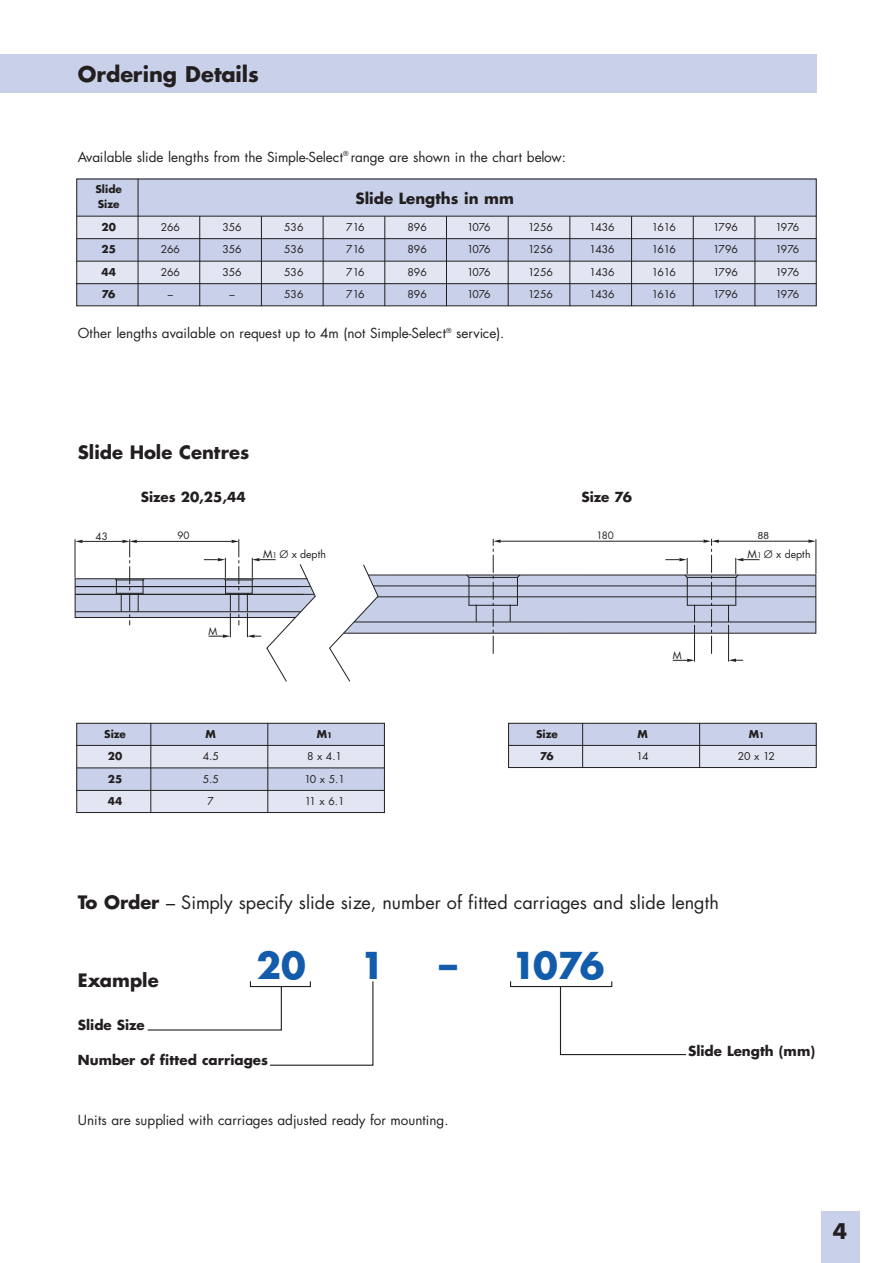
<style>
.page{position:relative;width:893px;height:1263px;background:#fff}
.page>*{position:absolute;margin:0;border:0;box-sizing:border-box;transform-origin:0 0}
.t1{font:700 36px "Futura";letter-spacing:-.035em;color:#135cab}
.t2{font:700 21px "Futura";color:#231f20}
.t3{font:18px "Futura";color:#231f20}
.t4{font:700 18px "Futura";color:#231f20}
.t5{font:700 15px "Futura";color:#231f20}
.t6{font:13.5px "Futura";color:#231f20}
.t7{font:700 13.5px "Futura";color:#231f20}
.t8{font:10.5px "Futura";color:#231f20}
.t9{font:700 10.5px/15px "Futura";color:#231f20}
.t10{font:9.9px "Futura";color:#231f20}
.t11{font:9.9px "Arial";color:#231f20}
.s1{font-size:7.5px}
.s2{font-weight:300;font-size:16.5px}
.s3{font-weight:700}
</style>
<div class="page">
<div style="left:0;top:54px;width:816px;height:38px;background:#c9d0e9"></div>
<div style="left:820px;top:1212px;width:39px;height:51px;background:#c9d0e9"></div>
<div style="left:76px;top:179px;width:740px;height:37px;background:#c9d0e9"></div>
<div style="left:76px;top:216px;width:740px;height:23px;background:#e2e6f3"></div>
<div style="left:76px;top:239px;width:740px;height:22px;background:#c9d0e9"></div>
<div style="left:76px;top:261px;width:740px;height:23px;background:#e2e6f3"></div>
<div style="left:76px;top:284px;width:740px;height:22px;background:#c9d0e9"></div>
<hr style="left:76px;top:216px;width:740px;height:1px;background:#231f20">
<hr style="left:76px;top:238px;width:740px;height:1px;background:#231f20">
<hr style="left:76px;top:261px;width:740px;height:1px;background:#231f20">
<hr style="left:76px;top:283px;width:740px;height:1px;background:#231f20">
<hr style="left:138px;top:179px;width:1px;height:127px;background:#231f20">
<hr style="left:199px;top:216px;width:1px;height:90px;background:#231f20">
<hr style="left:261px;top:216px;width:1px;height:90px;background:#231f20">
<hr style="left:323px;top:216px;width:1px;height:90px;background:#231f20">
<hr style="left:384px;top:216px;width:1px;height:90px;background:#231f20">
<hr style="left:446px;top:216px;width:1px;height:90px;background:#231f20">
<hr style="left:508px;top:216px;width:1px;height:90px;background:#231f20">
<hr style="left:569px;top:216px;width:1px;height:90px;background:#231f20">
<hr style="left:631px;top:216px;width:1px;height:90px;background:#231f20">
<hr style="left:692px;top:216px;width:1px;height:90px;background:#231f20">
<hr style="left:754px;top:216px;width:1px;height:90px;background:#231f20">
<div style="left:76px;top:723px;width:309px;height:22px;background:#c9d0e9"></div>
<div style="left:76px;top:745px;width:309px;height:23px;background:#e2e6f3"></div>
<div style="left:76px;top:768px;width:309px;height:22px;background:#c9d0e9"></div>
<div style="left:76px;top:790px;width:309px;height:23px;background:#e2e6f3"></div>
<hr style="left:76px;top:745px;width:309px;height:1px;background:#231f20">
<hr style="left:76px;top:768px;width:309px;height:1px;background:#231f20">
<hr style="left:76px;top:790px;width:309px;height:1px;background:#231f20">
<hr style="left:150px;top:723px;width:1px;height:90px;background:#231f20">
<hr style="left:267px;top:723px;width:1px;height:90px;background:#231f20">
<div style="left:76px;top:723px;width:309px;height:90px;border:1px solid #231f20"></div>
<div style="left:508px;top:723px;width:308px;height:22px;background:#c9d0e9"></div>
<div style="left:508px;top:745px;width:308px;height:23px;background:#e2e6f3"></div>
<hr style="left:508px;top:745px;width:308px;height:1px;background:#231f20">
<hr style="left:582px;top:723px;width:1px;height:45px;background:#231f20">
<hr style="left:699px;top:723px;width:1px;height:45px;background:#231f20">
<div style="left:508px;top:723px;width:308px;height:45px;border:1px solid #231f20"></div>
<hr style="left:815px;top:539px;width:1px;height:35px;background:#231f20">
<hr style="left:815px;top:575px;width:1px;height:58px;background:#231f20">
<svg style="left:75px;top:539px;width:740px;height:143px"></svg>
<svg style="left:147px;top:981px;width:539px;height:85px"></svg>
<h2 class="t2" style="left:78px;top:65px;width:183px">Ordering Details</h2>
<p class="t6" style="left:78px;top:150px;width:489px">Available slide lengths from the Simple-Select<sup>®</sup> range are shown in the chart below:</p>
<p class="t9" style="left:95px;top:183px;width:28px">Slide<br>Size</p>
<h3 class="t5" style="left:355px;top:191px;width:160px">Slide Lengths in mm</h3>
<p class="t9" style="left:101px;top:220px;width:16px">20</p>
<p class="t8" style="left:161px;top:222px;width:21px">266</p>
<p class="t8" style="left:222px;top:222px;width:21px">356</p>
<p class="t8" style="left:284px;top:222px;width:21px">536</p>
<p class="t8" style="left:346px;top:222px;width:20px">716</p>
<p class="t8" style="left:407px;top:222px;width:21px">896</p>
<p class="t8" style="left:467px;top:222px;width:25px">1076</p>
<p class="t8" style="left:528px;top:222px;width:26px">1256</p>
<p class="t8" style="left:589px;top:222px;width:27px">1436</p>
<p class="t8" style="left:652px;top:222px;width:25px">1616</p>
<p class="t8" style="left:713px;top:222px;width:26px">1796</p>
<p class="t8" style="left:775px;top:222px;width:25px">1976</p>
<p class="t9" style="left:101px;top:243px;width:16px">25</p>
<p class="t8" style="left:161px;top:245px;width:21px">266</p>
<p class="t8" style="left:222px;top:245px;width:21px">356</p>
<p class="t8" style="left:284px;top:245px;width:21px">536</p>
<p class="t8" style="left:346px;top:245px;width:20px">716</p>
<p class="t8" style="left:407px;top:245px;width:21px">896</p>
<p class="t8" style="left:467px;top:245px;width:25px">1076</p>
<p class="t8" style="left:528px;top:245px;width:26px">1256</p>
<p class="t8" style="left:589px;top:245px;width:27px">1436</p>
<p class="t8" style="left:652px;top:245px;width:25px">1616</p>
<p class="t8" style="left:713px;top:245px;width:26px">1796</p>
<p class="t8" style="left:775px;top:245px;width:25px">1976</p>
<p class="t9" style="left:101px;top:265px;width:16px">44</p>
<p class="t8" style="left:161px;top:267px;width:21px">266</p>
<p class="t8" style="left:222px;top:267px;width:21px">356</p>
<p class="t8" style="left:284px;top:267px;width:21px">536</p>
<p class="t8" style="left:346px;top:267px;width:20px">716</p>
<p class="t8" style="left:407px;top:267px;width:21px">896</p>
<p class="t8" style="left:467px;top:267px;width:25px">1076</p>
<p class="t8" style="left:528px;top:267px;width:26px">1256</p>
<p class="t8" style="left:589px;top:267px;width:27px">1436</p>
<p class="t8" style="left:652px;top:267px;width:25px">1616</p>
<p class="t8" style="left:713px;top:267px;width:26px">1796</p>
<p class="t8" style="left:775px;top:267px;width:25px">1976</p>
<p class="t9" style="left:102px;top:288px;width:15px">76</p>
<p class="t8" style="left:168px;top:290px;width:7px">–</p>
<p class="t8" style="left:229px;top:290px;width:7px">–</p>
<p class="t8" style="left:284px;top:290px;width:21px">536</p>
<p class="t8" style="left:346px;top:290px;width:20px">716</p>
<p class="t8" style="left:407px;top:290px;width:21px">896</p>
<p class="t8" style="left:467px;top:290px;width:25px">1076</p>
<p class="t8" style="left:528px;top:290px;width:26px">1256</p>
<p class="t8" style="left:589px;top:290px;width:27px">1436</p>
<p class="t8" style="left:652px;top:290px;width:25px">1616</p>
<p class="t8" style="left:713px;top:290px;width:26px">1796</p>
<p class="t8" style="left:775px;top:290px;width:25px">1976</p>
<p class="t6" style="left:78px;top:327px;width:428px">Other lengths available on request up to 4m (not Simple-Select<sup>®</sup> service).</p>
<h3 class="t4" style="left:78px;top:444px;width:173px">Slide Hole Centres</h3>
<p class="t7" style="left:141px;top:491px;width:106px">Sizes 20,25,44</p>
<p class="t7" style="left:581px;top:491px;width:52px">Size 76</p>
<p class="t10" style="left:96px;top:531px;width:14px">43</p>
<p class="t10" style="left:177px;top:531px;width:14px">90</p>
<p class="t10" style="left:596px;top:531px;width:19px">180</p>
<p class="t11" style="left:758px;top:532px;width:13px">88</p>
<p class="t8" style="left:263px;top:549px;width:64px">M<span class="s1">1</span> <span class="s2">ø</span> x depth</p>
<p class="t8" style="left:747px;top:549px;width:64px">M<span class="s1">1</span> <span class="s2">ø</span> x depth</p>
<p class="t10" style="left:208px;top:627px;width:10px">M</p>
<p class="t9" style="left:104px;top:727px;width:23px">Size</p>
<p class="t9" style="left:206px;top:727px;width:12px">M</p>
<p class="t9" style="left:317px;top:727px;width:17px">M<span class="s1">1</span></p>
<p class="t9" style="left:108px;top:750px;width:16px">20</p>
<p class="t8" style="left:203px;top:752px;width:18px">4.5</p>
<p class="t8" style="left:307px;top:752px;width:36px">8 x 4.1</p>
<p class="t9" style="left:108px;top:772px;width:16px">25</p>
<p class="t8" style="left:203px;top:774px;width:18px">5.5</p>
<p class="t8" style="left:304px;top:774px;width:42px">10 x 5.1</p>
<p class="t9" style="left:108px;top:795px;width:16px">44</p>
<p class="t8" style="left:207px;top:797px;width:8px">7</p>
<p class="t8" style="left:305px;top:797px;width:41px">11 x 6.1</p>
<p class="t10" style="left:672px;top:651px;width:10px">M</p>
<p class="t9" style="left:536px;top:727px;width:23px">Size</p>
<p class="t9" style="left:637px;top:727px;width:12px">M</p>
<p class="t9" style="left:748px;top:727px;width:17px">M<span class="s1">1</span></p>
<p class="t9" style="left:540px;top:750px;width:15px">76</p>
<p class="t8" style="left:636px;top:752px;width:14px">14</p>
<p class="t8" style="left:737px;top:752px;width:39px">20 x 12</p>
<h3 class="t3" style="left:78px;top:894px;width:642px"><span class="s3">To Order</span> – Simply specify slide size, number of fitted carriages and slide length</h3>
<h1 class="t1" style="left:256px;top:949px;width:51px">20</h1>
<h1 class="t1" style="left:360px;top:949px;width:26px">1</h1>
<h1 class="t1" style="left:439px;top:949px;width:167px">– 1076</h1>
<h3 class="t4" style="left:78px;top:972px;width:82px">Example</h3>
<p class="t7" style="left:78px;top:1019px;width:68px">Slide Size</p>
<p class="t7" style="left:78px;top:1054px;width:192px">Number of fitted carriages</p>
<p class="t6" style="left:78px;top:1114px;width:372px">Units are supplied with carriages adjusted ready for mounting.</p>
<p class="t7" style="left:688px;top:1044px;width:129px">Slide Length (mm)</p>
<h2 class="t2" style="left:832px;top:1222px;width:16px">4</h2>
</div>
